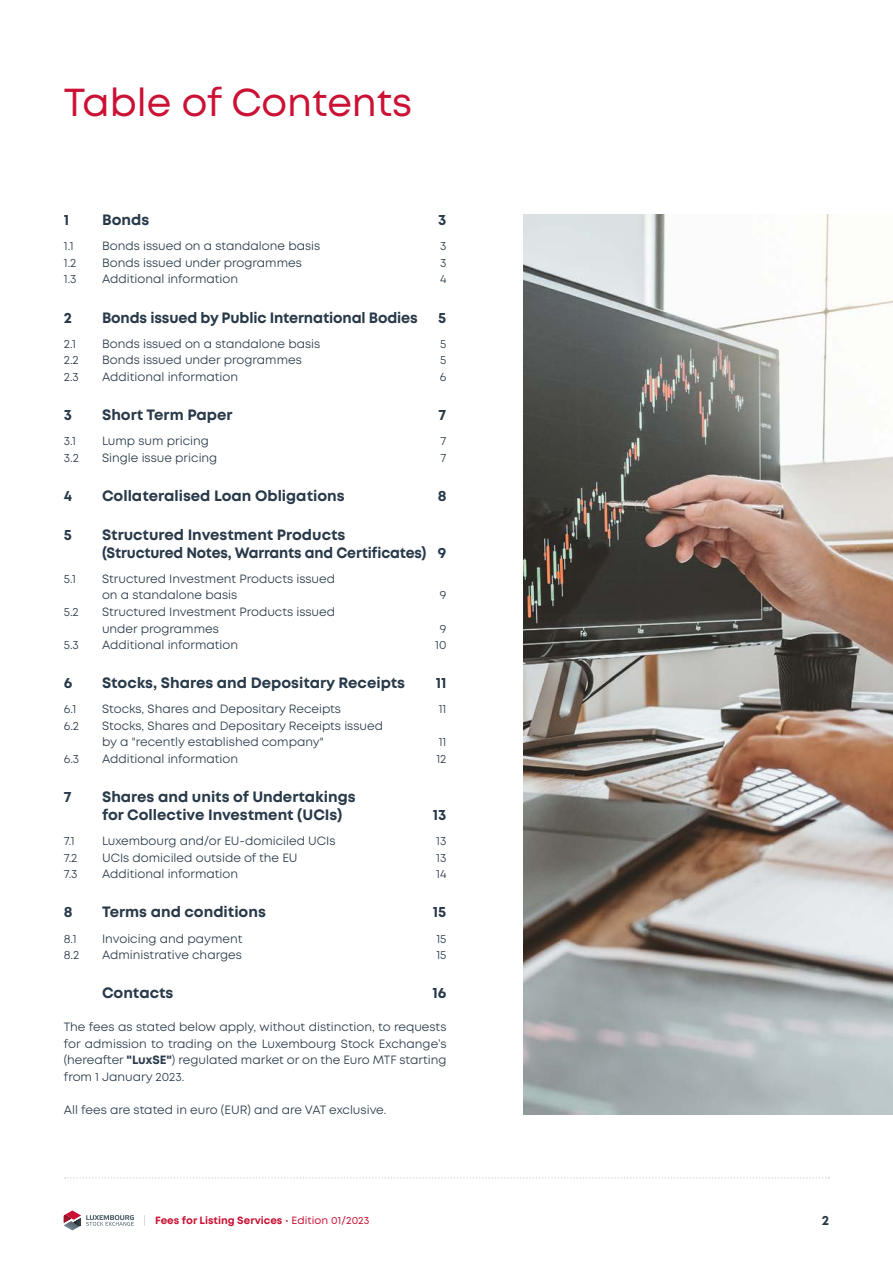
<style>
.page{position:relative;width:893px;height:1263px;background:#fff}
.page>*{position:absolute;margin:0;border:0;box-sizing:border-box;transform-origin:0 0}
.t1{font:39px "Mont";color:#cb1234}
.t2{font:700 15px/18px "Mont";color:#283949}
.t3{font:700 13.5px "Mont";color:#283949}
.t4{font:12px/16.5px "Mont";color:#283949}
.t5{font:700 10.5px "Mont";color:#cb1234}
.s1{font-weight:700}
.s2{font-weight:400}
</style>
<div class="page">
<img style="left:523px;top:215px;width:370px;height:899px">
<svg style="left:65px;top:1177px;width:764px;height:2px"></svg>
<svg style="left:64px;top:1210px;width:70px;height:20px"></svg>
<h1 class="t1" style="left:64px;top:77px;width:350px">Table of Contents</h1>
<p class="t2" style="left:64px;top:211px;width:7px">1</p>
<p class="t2" style="left:102px;top:211px;width:49px">Bonds</p>
<p class="t2" style="left:438px;top:211px;width:10px">3</p>
<p class="t4" style="left:64px;top:238px;width:11px">1.1</p>
<p class="t4" style="left:102px;top:238px;width:220px">Bonds issued on a standalone basis</p>
<p class="t4" style="left:440px;top:238px;width:8px">3</p>
<p class="t4" style="left:64px;top:254px;width:14px">1.2</p>
<p class="t4" style="left:102px;top:254px;width:201px">Bonds issued under programmes</p>
<p class="t4" style="left:440px;top:254px;width:8px">3</p>
<p class="t4" style="left:64px;top:271px;width:14px">1.3</p>
<p class="t4" style="left:102px;top:271px;width:138px">Additional information</p>
<p class="t4" style="left:440px;top:271px;width:8px">4</p>
<p class="t2" style="left:64px;top:308px;width:10px">2</p>
<p class="t2" style="left:102px;top:308px;width:317px">Bonds issued by Public International Bodies</p>
<p class="t2" style="left:438px;top:308px;width:10px">5</p>
<p class="t4" style="left:64px;top:335px;width:14px">2.1</p>
<p class="t4" style="left:102px;top:335px;width:220px">Bonds issued on a standalone basis</p>
<p class="t4" style="left:440px;top:335px;width:8px">5</p>
<p class="t4" style="left:64px;top:352px;width:17px">2.2</p>
<p class="t4" style="left:102px;top:352px;width:201px">Bonds issued under programmes</p>
<p class="t4" style="left:440px;top:352px;width:8px">5</p>
<p class="t4" style="left:64px;top:368px;width:17px">2.3</p>
<p class="t4" style="left:102px;top:368px;width:138px">Additional information</p>
<p class="t4" style="left:440px;top:368px;width:8px">6</p>
<p class="t2" style="left:64px;top:406px;width:10px">3</p>
<p class="t2" style="left:102px;top:406px;width:132px">Short Term Paper</p>
<p class="t2" style="left:439px;top:406px;width:9px">7</p>
<p class="t4" style="left:64px;top:433px;width:14px">3.1</p>
<p class="t4" style="left:102px;top:433px;width:108px">Lump sum pricing</p>
<p class="t4" style="left:441px;top:433px;width:7px">7</p>
<p class="t4" style="left:64px;top:449px;width:17px">3.2</p>
<p class="t4" style="left:102px;top:449px;width:117px">Single issue pricing</p>
<p class="t4" style="left:441px;top:449px;width:7px">7</p>
<p class="t2" style="left:64px;top:486px;width:10px">4</p>
<p class="t2" style="left:102px;top:486px;width:244px">Collateralised Loan Obligations</p>
<p class="t2" style="left:438px;top:486px;width:10px">8</p>
<p class="t2" style="left:64px;top:525px;width:10px">5</p>
<p class="t2" style="left:102px;top:525px;width:346px">Structured Investment Products<br>(Structured Notes, Warrants and Certificates) 9</p>
<p class="t4" style="left:64px;top:570px;width:14px">5.1</p>
<p class="t4" style="left:102px;top:570px;width:235px">Structured Investment Products issued on a standalone basis</p>
<p class="t4" style="left:440px;top:587px;width:8px">9</p>
<p class="t4" style="left:64px;top:604px;width:17px">5.2</p>
<p class="t4" style="left:102px;top:604px;width:235px">Structured Investment Products issued under programmes</p>
<p class="t4" style="left:440px;top:620px;width:8px">9</p>
<p class="t4" style="left:64px;top:637px;width:17px">5.3</p>
<p class="t4" style="left:102px;top:637px;width:138px">Additional information</p>
<p class="t4" style="left:435px;top:637px;width:13px">10</p>
<p class="t2" style="left:64px;top:674px;width:10px">6</p>
<p class="t2" style="left:102px;top:674px;width:305px">Stocks, Shares and Depositary Receipts</p>
<p class="t2" style="left:436px;top:674px;width:12px">11</p>
<p class="t4" style="left:64px;top:701px;width:14px">6.1</p>
<p class="t4" style="left:102px;top:701px;width:241px">Stocks, Shares and Depositary Receipts</p>
<p class="t4" style="left:439px;top:701px;width:9px">11</p>
<p class="t4" style="left:64px;top:717px;width:17px">6.2</p>
<p class="t4" style="left:102px;top:717px;width:283px">Stocks, Shares and Depositary Receipts issued by a "recently established company"</p>
<p class="t4" style="left:439px;top:734px;width:9px">11</p>
<p class="t4" style="left:64px;top:751px;width:17px">6.3</p>
<p class="t4" style="left:102px;top:751px;width:138px">Additional information</p>
<p class="t4" style="left:436px;top:751px;width:12px">12</p>
<p class="t2" style="left:64px;top:788px;width:9px">7</p>
<p class="t2" style="left:102px;top:788px;width:255px">Shares and units of Undertakings for Collective Investment (UCIs)</p>
<p class="t2" style="left:433px;top:806px;width:15px">13</p>
<p class="t4" style="left:64px;top:833px;width:12px">7.1</p>
<p class="t4" style="left:102px;top:833px;width:235px">Luxembourg and/or EU-domiciled UCIs</p>
<p class="t4" style="left:436px;top:833px;width:12px">13</p>
<p class="t4" style="left:64px;top:849px;width:15px">7.2</p>
<p class="t4" style="left:102px;top:849px;width:197px">UCIs domiciled outside of the EU</p>
<p class="t4" style="left:436px;top:849px;width:12px">13</p>
<p class="t4" style="left:64px;top:866px;width:15px">7.3</p>
<p class="t4" style="left:102px;top:866px;width:138px">Additional information</p>
<p class="t4" style="left:436px;top:866px;width:12px">14</p>
<p class="t2" style="left:64px;top:903px;width:10px">8</p>
<p class="t2" style="left:102px;top:903px;width:165px">Terms and conditions</p>
<p class="t2" style="left:433px;top:903px;width:15px">15</p>
<p class="t4" style="left:64px;top:930px;width:14px">8.1</p>
<p class="t4" style="left:102px;top:930px;width:142px">Invoicing and payment</p>
<p class="t4" style="left:436px;top:930px;width:12px">15</p>
<p class="t4" style="left:64px;top:947px;width:17px">8.2</p>
<p class="t4" style="left:102px;top:947px;width:141px">Administrative charges</p>
<p class="t4" style="left:436px;top:947px;width:12px">15</p>
<p class="t2" style="left:102px;top:984px;width:73px">Contacts</p>
<p class="t2" style="left:432px;top:984px;width:15px">16</p>
<p class="t4" style="left:64px;top:1019px;width:384px;text-align:justify">The fees as stated below apply, without distinction, to requests for admission to trading on the Luxembourg Stock Exchange’s (hereafter <span class="s1">"LuxSE"</span>) regulated market or on the Euro MTF starting from 1 January 2023.</p>
<p class="t4" style="left:64px;top:1102px;width:324px">All fees are stated in euro (EUR) and are VAT exclusive.</p>
<p class="t5" style="left:155px;top:1213px;width:216px">Fees for Listing Services <span class="s2">• Edition 01/2023</span></p>
<p class="t3" style="left:822px;top:1212px;width:9px">2</p>
</div>
